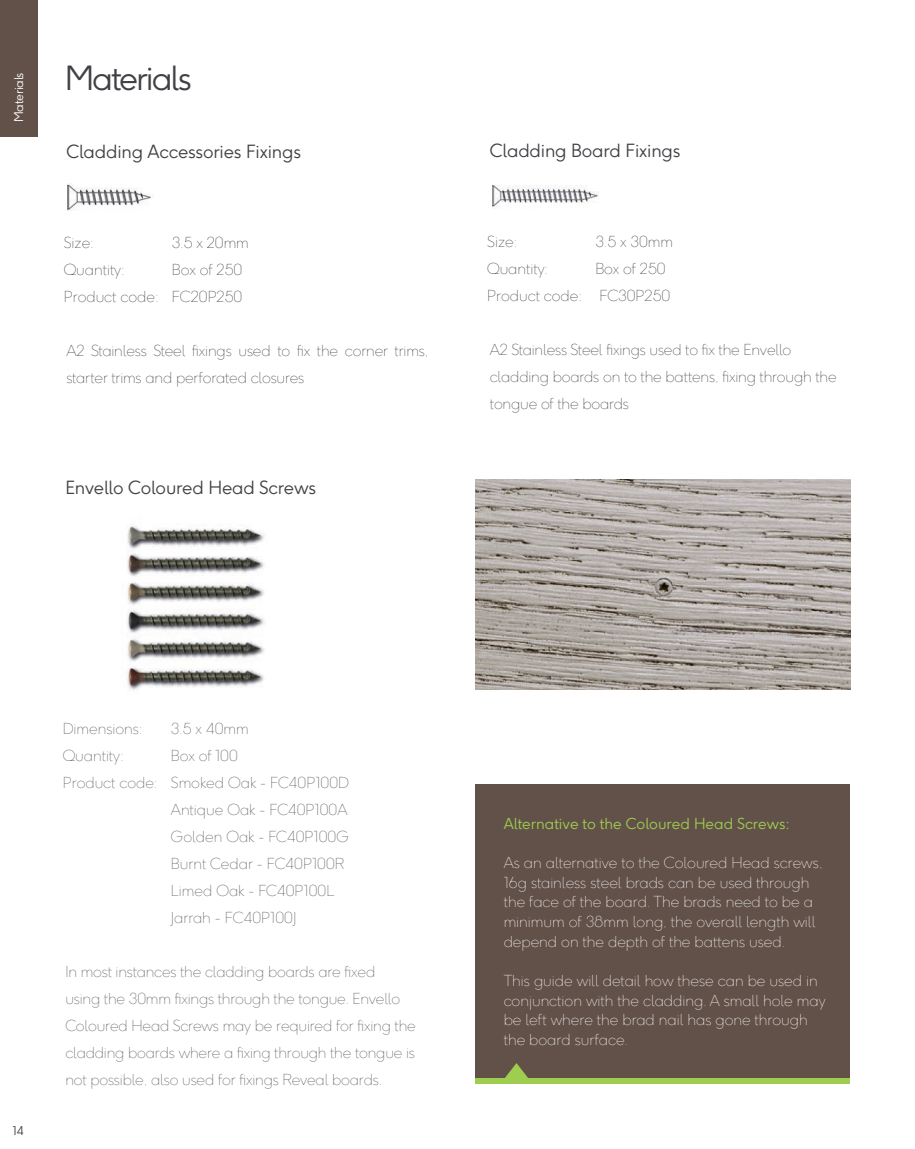
<style>
.page{position:relative;width:915px;height:1149px;background:#fff}
.page>*{position:absolute;margin:0;border:0;box-sizing:border-box;transform-origin:0 0}
.t1{font:300 33px "F37 Ginger";letter-spacing:-.06em;color:#414045}
.t2{font:300 18px "F37 Ginger";letter-spacing:-.01em;color:#414045}
.t3{font:100 15px/27px "F37 Ginger";letter-spacing:-.01em;color:#57585a}
.t4{font:100 15px/19.6px "F37 Ginger";color:#fff}
.t5{font:100 15px/27px "F37 Ginger";letter-spacing:-.01em;color:#414045}
.t6{font:300 15px "F37 Ginger";color:#9ecd4f}
.t7{font:300 12px "F37 Ginger";letter-spacing:-.025em;color:#fff}
.t8{font:300 12px "F37 Ginger";color:#414045}
</style>
<div class="page">
<img style="left:492px;top:186px;width:106px;height:22px">
<img style="left:67px;top:184px;width:86px;height:27px">
<div style="left:0;top:0;width:38px;height:136px;background:#625149"></div>
<img style="left:126px;top:526px;width:138px;height:164px">
<div style="left:475px;top:784px;width:374px;height:299px;background:#625149"></div>
<svg style="left:505px;top:1063px;width:22px;height:14px"></svg>
<div style="left:475px;top:1077px;width:374px;height:6px;background:#9ecd4f"></div>
<img style="left:475px;top:480px;width:374px;height:209px">
<p class="t7" style="left:11px;top:122px;width:51px;rotate:-90deg">Materials</p>
<h1 class="t1" style="left:65px;top:58px;width:129px">Materials</h1>
<p class="t2" style="left:66px;top:140px;width:236px">Cladding Accessories Fixings</p>
<p class="t5" style="left:64px;top:229px;width:32px">Size:</p>
<p class="t5" style="left:172px;top:229px;width:78px">3.5 x 20mm</p>
<p class="t5" style="left:64px;top:256px;width:62px">Quantity:</p>
<p class="t5" style="left:64px;top:256px;width:180px;text-align:right">Box of 250<br>Product code: FC20P250</p>
<p class="t5" style="left:66px;top:337px;width:363px">A2 Stainless Steel fixings used to fix the corner trims, starter trims and perforated closures</p>
<p class="t2" style="left:65px;top:476px;width:252px">Envello Coloured Head Screws</p>
<p class="t2" style="left:489px;top:139px;width:192px">Cladding Board Fixings</p>
<p class="t5" style="left:487px;top:228px;width:32px">Size:</p>
<p class="t5" style="left:595px;top:228px;width:79px">3.5 x 30mm</p>
<p class="t5" style="left:487px;top:255px;width:62px">Quantity:</p>
<p class="t5" style="left:487px;top:255px;width:184px;text-indent:108px">Box of 250<br>Product code: FC30P250</p>
<p class="t5" style="left:489px;top:336px;width:348px">A2 Stainless Steel fixings used to fix the Envello cladding boards on to the battens, fixing through the tongue of the boards</p>
<p class="t8" style="left:13px;top:1122px;width:12px">14</p>
<p class="t3" style="left:63px;top:715px;width:81px">Dimensions:</p>
<p class="t3" style="left:171px;top:715px;width:79px">3.5 x 40mm</p>
<p class="t3" style="left:63px;top:742px;width:62px">Quantity:</p>
<p class="t3" style="left:171px;top:742px;width:68px">Box of 100</p>
<p class="t3" style="left:63px;top:769px;width:287px">Product code: Smoked Oak - FC40P100D</p>
<p class="t3" style="left:171px;top:796px;width:178px">Antique Oak - FC40P100A</p>
<p class="t3" style="left:171px;top:823px;width:179px">Golden Oak - FC40P100G</p>
<p class="t3" style="left:171px;top:850px;width:175px">Burnt Cedar - FC40P100R</p>
<p class="t3" style="left:171px;top:877px;width:165px">Limed Oak - FC40P100L</p>
<p class="t3" style="left:171px;top:904px;width:127px">Jarrah - FC40P100J</p>
<p class="t3" style="left:65px;top:958px;width:352px">In most instances the cladding boards are fixed<br>using the 30mm fixings through the tongue. Envello Coloured Head Screws may be required for fixing the cladding boards where a fixing through the tongue is not possible, also used for fixings Reveal boards.</p>
<p class="t6" style="left:503px;top:813px;width:287px">Alternative to the Coloured Head Screws:</p>
<p class="t4" style="left:503px;top:852px;width:320px">As an alternative to the Coloured Head screws, 16g stainless steel brads can be used through the face of the board. The brads need to be a minimum of 38mm long, the overall length will depend on the depth of the battens used.</p>
<p class="t4" style="left:503px;top:970px;width:323px">This guide will detail how these can be used in conjunction with the cladding. A small hole may be left where the brad nail has gone through the board surface.</p>
</div>
